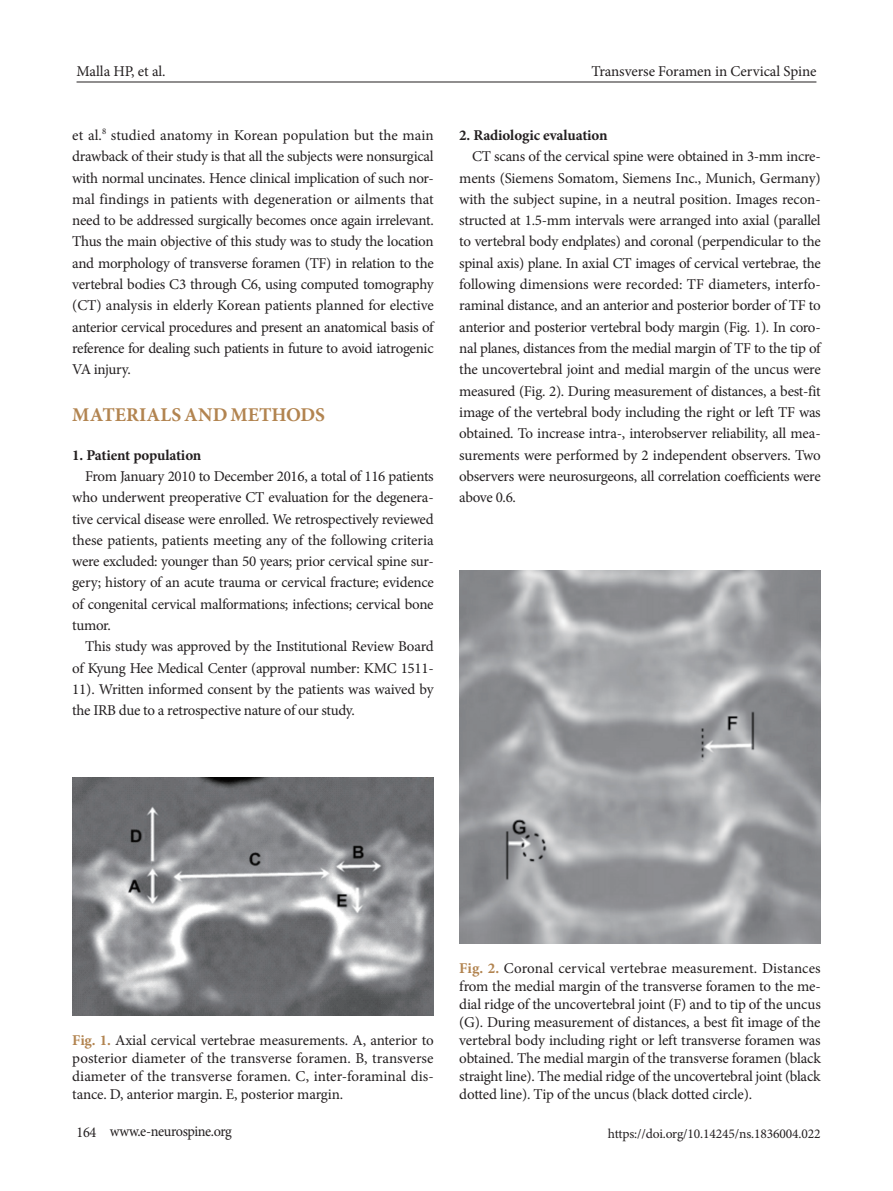
<style>
.page{position:relative;width:893px;height:1191px;background:#fff}
.page>*{position:absolute;margin:0;border:0;box-sizing:border-box;transform-origin:0 0}
.대제목{font:700 19.5px "Minion Pro";color:#b28450}
.본문{font:15px/21.3px "Minion Pro";letter-spacing:-.02em;color:#231f20;text-align:justify}
.표그림캡션{font:15px/18px "Minion Pro";letter-spacing:-.01em;color:#231f20;text-align:justify}
.중제목{font:700 15px "Minion Pro";letter-spacing:-.01em;color:#231f20}
.본문-2{font:15px "Minion Pro";letter-spacing:-.02em;color:#231f20;scale:.95 1}
.본문-3{font:15px "Minion Pro";color:#231f20}
.doi_번호{font:13.5px "Minion Pro";letter-spacing:-.01em;color:#231f20}
.s1{font-weight:700;color:#b28450}
</style>
<div class="page">
<hr style="left:77px;top:82px;width:739px;height:1px;background:#231f20">
<img style="left:72px;top:777px;width:362px;height:238px">
<img style="left:459px;top:570px;width:362px;height:373px">
<p class="본문-3" style="left:77px;top:61px;width:91px">Malla HP, et al.</p>
<p class="본문" style="left:591px;top:61px;width:226px">Transverse Foramen in Cervical Spine</p>
<p class="본문" style="left:72px;top:125px;width:363px">et al.<sup>8</sup> studied anatomy in Korean population but the main drawback of their study is that all the subjects were nonsurgical with normal uncinates. Hence clinical implication of such nor&shy;mal findings in patients with degeneration or ailments that need to be addressed surgically becomes once again irrelevant.<br>Thus the main objective of this study was to study the location and morphology of transverse foramen (TF) in relation to the vertebral bodies C3 through C6, using computed tomography (CT) analysis in elderly Korean patients planned for elective anterior cervical procedures and present an anatomical basis of reference for dealing such patients in future to avoid iatrogenic VA injury.</p>
<p class="대제목" style="left:72px;top:401px;width:254px">MATERIALS AND METHODS</p>
<p class="중제목" style="left:72px;top:444px;width:131px">1. Patient population</p>
<p class="본문" style="left:72px;top:465px;width:363px;text-indent:13px">From January 2010 to December 2016, a total of 116 patients who underwent preoperative CT evaluation for the degenera&shy;tive cervical disease were enrolled. We retrospectively reviewed these patients, patients meeting any of the following criteria were excluded: younger than 50 years; prior cervical spine sur&shy;gery; history of an acute trauma or cervical fracture; evidence of congenital cervical malformations; infections; cervical bone tumor.</p>
<p class="본문" style="left:72px;top:636px;width:363px;text-indent:13px">This study was approved by the Institutional Review Board of Kyung Hee Medical Center (approval number: KMC 1511- 11). Written informed consent by the patients was waived by the IRB due to a retrospective nature of our study.</p>
<p class="중제목" style="left:459px;top:125px;width:150px">2. Radiologic evaluation</p>
<p class="본문" style="left:459px;top:146px;width:363px;text-indent:13px">CT scans of the cervical spine were obtained in 3-mm incre&shy;ments (Siemens Somatom, Siemens Inc., Munich, Germany) with the subject supine, in a neutral position. Images recon&shy;structed at 1.5-mm intervals were arranged into axial (parallel to vertebral body endplates) and coronal (perpendicular to the spinal axis) plane. In axial CT images of cervical vertebrae, the following dimensions were recorded: TF diameters, interfo&shy;raminal distance, and an anterior and posterior border of TF to anterior and posterior vertebral body margin (Fig. 1). In coro&shy;nal planes, distances from the medial margin of TF to the tip of the uncovertebral joint and medial margin of the uncus were measured (Fig. 2). During measurement of distances, a best-fit image of the vertebral body including the right or left TF was obtained. To increase intra-, interobserver reliability, all mea&shy;surements were performed by 2 independent observers. Two observers were neurosurgeons, all correlation coefficients were above 0.6.</p>
<p class="표그림캡션" style="left:72px;top:1031px;width:363px"><span class="s1">Fig. 1.</span> Axial cervical vertebrae measurements. A, anterior to posterior diameter of the transverse foramen. B, transverse diameter of the transverse foramen. C, inter-foraminal dis&shy;tance. D, anterior margin. E, posterior margin.</p>
<p class="표그림캡션" style="left:459px;top:959px;width:363px"><span class="s1">Fig. 2.</span> Coronal cervical vertebrae measurement. Distances from the medial margin of the transverse foramen to the me&shy;dial ridge of the uncovertebral joint (F) and to tip of the uncus (G). During measurement of distances, a best fit image of the vertebral body including right or left transverse foramen was obtained. The medial margin of the transverse foramen (black straight line). The medial ridge of the uncovertebral joint (black dotted line). Tip of the uncus (black dotted circle).</p>
<p class="본문-2" style="left:77px;top:1121px;width:165px">164 www.e-neurospine.org</p>
<p class="doi_번호" style="left:608px;top:1124px;width:214px">https://doi.org/10.14245/ns.1836004.022</p>
</div>
